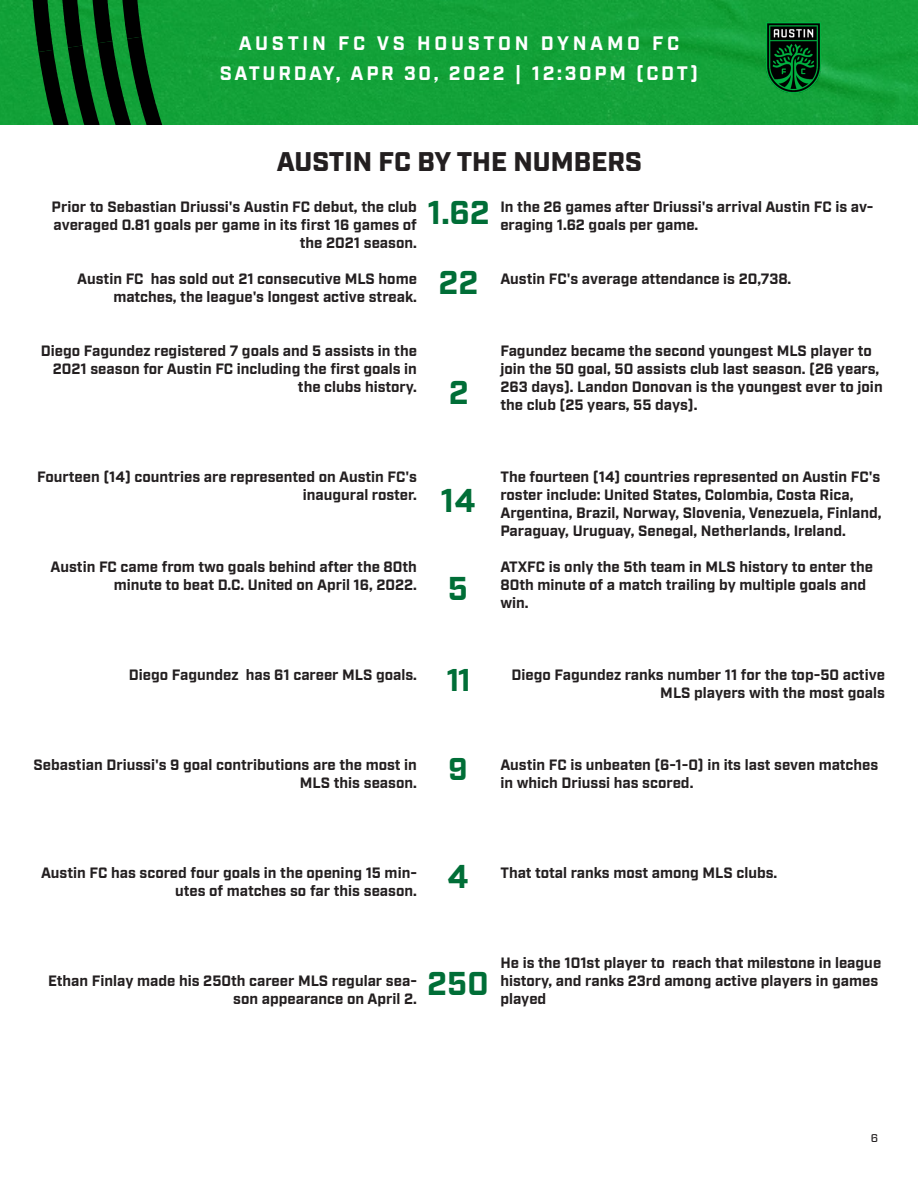
<style>
.page{position:relative;width:918px;height:1188px;background:#fff}
.page>*{position:absolute;margin:0;border:0;box-sizing:border-box;transform-origin:0 0}
.t1{font:700 33px "Industry";color:#006e37}
.t2{font:700 31.5px "Industry";color:#006e37}
.t3{font:900 27px "Industry";color:#231f20}
.t4{font:700 19.5px "Industry";letter-spacing:.155em;color:#fff}
.t5{font:700 19.5px "Industry";letter-spacing:.19em;color:#fff}
.t6{font:700 15px/18px "Industry";color:#231f20;text-align:right}
.t7{font:500 11.25px "Industry";color:#231f20;scale:1.06 1}
</style>
<div class="page">
<div style="left:0;top:0;width:918px;height:125px;background:#13a239"></div>
<svg style="left:30px;top:0;width:138px;height:125px;background:#095a1f"></svg>
<img style="left:767px;top:23px;width:54px;height:70px">
<p class="t5" style="left:239px;top:32px;width:442px">AUSTIN FC VS HOUSTON DYNAMO FC</p>
<p class="t4" style="left:220px;top:62px;width:480px">SATURDAY, APR 30, 2022 | 12:30PM (CDT)</p>
<p class="t3" style="left:277px;top:146px;width:367px">AUSTIN FC BY THE NUMBERS</p>
<p class="t6" style="left:52px;top:198px;width:367px">Prior to Sebastian Driussi's Austin FC debut, the club averaged 0.81 goals per game in its first 16 games of the 2021 season.</p>
<p class="t6" style="left:77px;top:270px;width:341px">Austin FC has sold out 21 consecutive MLS home matches, the league's longest active streak.</p>
<p class="t1" style="left:428px;top:193px;width:64px">1.62</p>
<p class="t6" style="left:500px;top:198px;width:375px;text-align:left">In the 26 games after Driussi's arrival Austin FC is av&shy;eraging 1.62 goals per game.</p>
<p class="t1" style="left:438px;top:263px;width:41px">22</p>
<p class="t6" style="left:500px;top:270px;width:292px">Austin FC's average attendance is 20,738.</p>
<p class="t6" style="left:41px;top:342px;width:378px">Diego Fagundez registered 7 goals and 5 assists in the<br>2021 season for Austin FC including the first goals in the clubs history.</p>
<p class="t1" style="left:449px;top:373px;width:21px">2</p>
<p class="t6" style="left:500px;top:342px;width:384px;text-align:left">Fagundez became the second youngest MLS player to join the 50 goal, 50 assists club last season. (26 years, 263 days). Landon Donovan is the youngest ever to join the club (25 years, 55 days).</p>
<p class="t6" style="left:37px;top:468px;width:381px">Fourteen (14) countries are represented on Austin FC's</p>
<p class="t6" style="left:303px;top:486px;width:116px">inaugural roster.</p>
<p class="t6" style="left:51px;top:558px;width:368px">Austin FC came from two goals behind after the 80th minute to beat D.C. United on April 16, 2022.</p>
<p class="t1" style="left:441px;top:480px;width:36px">14</p>
<p class="t1" style="left:448px;top:569px;width:22px">5</p>
<p class="t6" style="left:500px;top:468px;width:383px;text-align:left">The fourteen (14) countries represented on Austin FC's roster include: United States, Colombia, Costa Rica, Argentina, Brazil, Norway, Slovenia, Venezuela, Finland, Paraguay, Uruguay, Senegal, Netherlands, Ireland.</p>
<p class="t6" style="left:500px;top:558px;width:374px;text-align:left">ATXFC is only the 5th team in MLS history to enter the<br>80th minute of a match trailing by multiple goals and win.</p>
<p class="t6" style="left:129px;top:666px;width:290px">Diego Fagundez has 61 career MLS goals.</p>
<p class="t2" style="left:446px;top:661px;width:26px">11</p>
<p class="t6" style="left:512px;top:666px;width:375px">Diego Fagundez ranks number 11 for the top-50 active<br>MLS players with the most goals</p>
<p class="t6" style="left:34px;top:756px;width:385px">Sebastian Driussi's 9 goal contributions are the most in<br>MLS this season.</p>
<p class="t2" style="left:448px;top:750px;width:21px">9</p>
<p class="t6" style="left:500px;top:756px;width:379px;text-align:left">Austin FC is unbeaten (6-1-0) in its last seven matches in which Driussi has scored.</p>
<p class="t6" style="left:41px;top:864px;width:377px">Austin FC has scored four goals in the opening 15 min&shy;utes of matches so far this season.</p>
<p class="t1" style="left:447px;top:857px;width:22px">4</p>
<p class="t6" style="left:500px;top:864px;width:278px">That total ranks most among MLS clubs.</p>
<p class="t6" style="left:48px;top:972px;width:370px">Ethan Finlay made his 250th career MLS regular sea&shy;son appearance on April 2.</p>
<p class="t1" style="left:427px;top:964px;width:63px">250</p>
<p class="t6" style="left:500px;top:954px;width:382px;text-align:left">He is the 101st player to reach that milestone in league history, and ranks 23rd among active players in games played</p>
<p class="t7" style="left:871px;top:1132px;width:8px">6</p>
</div>
